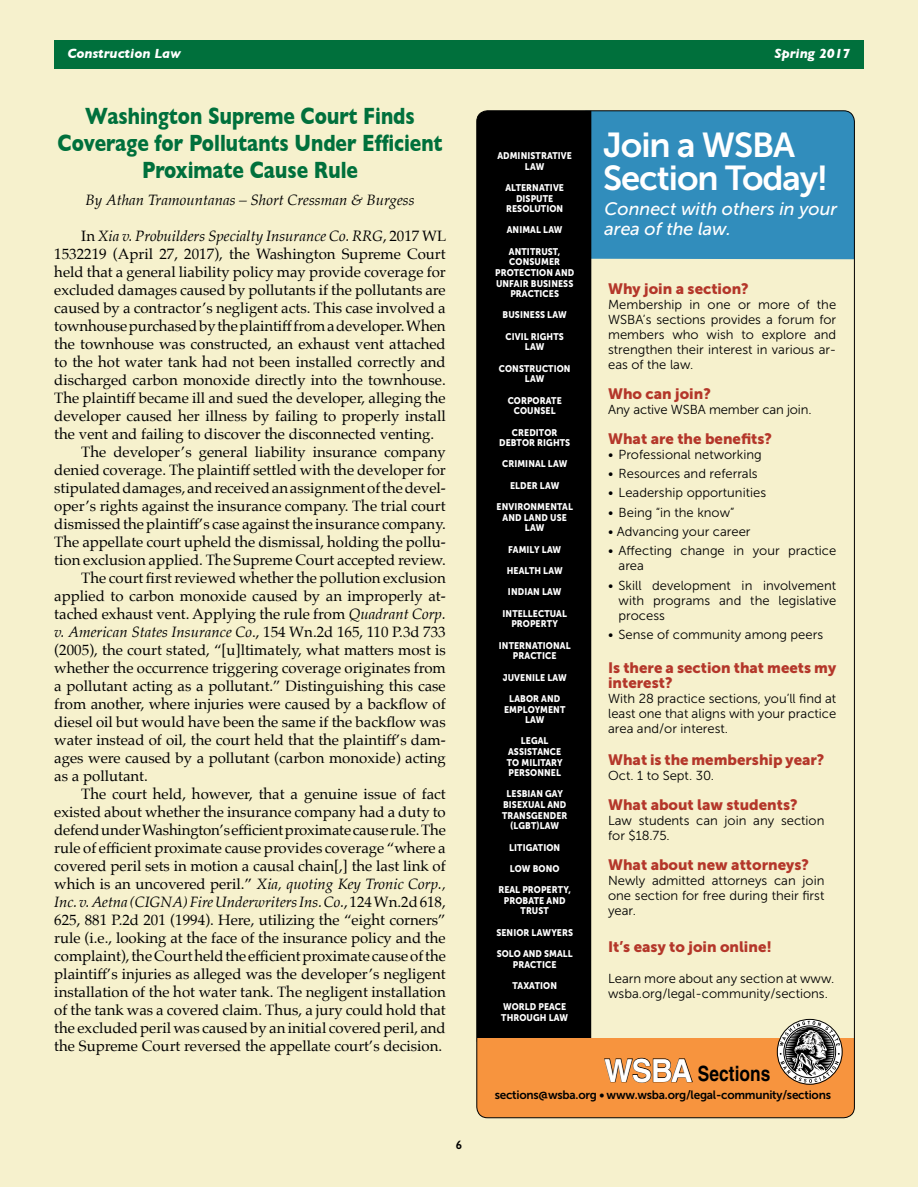
<style>
.page{position:relative;width:918px;height:1188px;background:#fff}
.page>*{position:absolute;margin:0;border:0;box-sizing:border-box;transform-origin:0 0}
.t1{font:34.5px/33px "Museo Sans 700";letter-spacing:-.03em;color:#fff}
.title_noline_col_brk{font:700 24px/27px "Gill Sans";color:#00703c;text-align:center;scale:.8 1}
.t2{font:700 21px "Helvetica LT Std";color:#000;scale:.83 1}
.t3{font:italic 18px/19.5px "Museo Sans 500";color:#fff}
.body{font:15px/18px "Palatino";color:#000;text-align:justify}
.bodywsp{font:15px/18px "Palatino";color:#000;text-align:justify}
.t4{font:15px/15px "Museo Sans 900";color:#b4372a}
.byline{font:italic 15px "Palatino";color:#000}
.t5{font:italic 700 13.5px "Gill Sans";color:#fff}
.t6{font:13.05px/15px "Museo Sans 300";color:#000;text-align:justify}
.t7{font:12px "Museo Sans 700";letter-spacing:-.02em;color:#000}
.t8{font:600 12px "Gill Sans";color:#000}
.t9{font:9.6px/10.5px "Museo Sans 900";letter-spacing:.01em;color:#fff;text-align:center;scale:.9 1}
.s1{font-style:italic}
.s2{font-size:31.65px;color:#fff}
</style>
<div class="page">
<div style="left:0;top:0;width:918px;height:1186px;background:#f6f1cd"></div>
<div style="left:54px;top:40px;width:810px;height:29px;background:#00703c"></div>
<div style="left:591px;top:112px;width:262px;height:147px;background:#318dbc"></div>
<div style="left:477px;top:111px;width:114px;height:931px;background:#000"></div>
<div style="left:477px;top:1038px;width:377px;height:80px;background:#f7943e"></div>
<svg style="left:604px;top:1058px;width:89px;height:25px"></svg>
<div style="left:777px;top:1019px;width:65px;height:65px;border:1px solid #000;border-radius:50%"></div>
<svg style="left:779px;top:1021px;width:61px;height:62px;background:#968f86"></svg>
<p class="t5" style="left:68px;top:46px;width:115px">Construction Law</p>
<p class="t5" style="left:774px;top:46px;width:78px">Spring 2017</p>
<p class="title_noline_col_brk" style="left:57px;top:103px;width:483px">Washington Supreme Court Finds<br>Coverage for Pollutants Under Efficient<br>Proximate Cause Rule</p>
<p class="byline" style="left:86px;top:188px;width:331px">By Athan Tramountanas – Short Cressman &amp; Burgess</p>
<p class="bodywsp" style="left:54px;top:227px;width:394px;text-indent:27px">In <span class="s1">Xia v. Probuilders Specialty Insurance Co. RRG</span>, 2017 WL 1532219 (April 27, 2017), the Washington Supreme Court held that a general liability policy may provide coverage for excluded damages caused by pollutants if the pollutants are caused by a contractor’s negligent acts. This case involved a townhouse purchased by the plaintiff from a developer. When the townhouse was constructed, an exhaust vent attached to the hot water tank had not been installed correctly and discharged carbon monoxide directly into the townhouse.<br>The plaintiff became ill and sued the developer, alleging the developer caused her illness by failing to properly install the vent and failing to discover the disconnected venting.</p>
<p class="body" style="left:54px;top:443px;width:393px;text-indent:27px">The developer’s general liability insurance company denied coverage. The plaintiff settled with the developer for stipulated damages, and received an assignment of the devel&shy;oper’s rights against the insurance company. The trial court dismissed the plaintiff’s case against the insurance company.<br>The appellate court upheld the dismissal, holding the pollu&shy;tion exclusion applied. The Supreme Court accepted review.</p>
<p class="body" style="left:54px;top:569px;width:393px;text-indent:27px">The court first reviewed whether the pollution exclusion applied to carbon monoxide caused by an improperly at&shy;tached exhaust vent. Applying the rule from <span class="s1">Quadrant Corp. v. American States Insurance Co</span>., 154 Wn.2d 165, 110 P.3d 733 (2005), the court stated, “[u]ltimately, what matters most is whether the occurrence triggering coverage originates from a pollutant acting as a pollutant.” Distinguishing this case from another, where injuries were caused by a backflow of diesel oil but would have been the same if the backflow was water instead of oil, the court held that the plaintiff’s dam&shy;ages were caused by a pollutant (carbon monoxide) acting as a pollutant.</p>
<p class="body" style="left:54px;top:785px;width:393px;text-indent:27px">The court held, however, that a genuine issue of fact existed about whether the insurance company had a duty to defend under Washington’s efficient proximate cause rule. The rule of efficient proximate cause provides coverage “where a covered peril sets in motion a causal chain[,] the last link of which is an uncovered peril.” <span class="s1">Xia, quoting Key Tronic Corp., Inc. v. Aetna (CIGNA) Fire Underwriters Ins. Co.</span>, 124 Wn.2d 618, 625, 881 P.2d 201 (1994). Here, utilizing the “eight corners” rule (i.e., looking at the face of the insurance policy and the complaint), the Court held the efficient proximate cause of the plaintiff’s injuries as alleged was the developer’s negligent installation of the hot water tank. The negligent installation of the tank was a covered claim. Thus, a jury could hold that the excluded peril was caused by an initial covered peril, and the Supreme Court reversed the appellate court’s decision.</p>
<p class="t8" style="left:456px;top:1137px;width:8px">6</p>
<p class="t9" style="left:497px;top:150px;width:84px">ADMINISTRATIVE<br>LAW</p>
<p class="t9" style="left:505px;top:182px;width:67px">ALTERNATIVE<br>DISPUTE<br>RESOLUTION</p>
<p class="t9" style="left:507px;top:225px;width:63px">ANIMAL LAW</p>
<p class="t9" style="left:495px;top:246px;width:89px">ANTITRUST,<br>CONSUMER<br>PROTECTION AND<br>UNFAIR BUSINESS<br>PRACTICES</p>
<p class="t9" style="left:503px;top:310px;width:73px">BUSINESS LAW</p>
<p class="t9" style="left:506px;top:331px;width:66px">CIVIL RIGHTS<br>LAW</p>
<p class="t9" style="left:499px;top:363px;width:81px">CONSTRUCTION<br>LAW</p>
<p class="t9" style="left:508px;top:395px;width:62px">CORPORATE<br>COUNSEL</p>
<p class="t9" style="left:499px;top:427px;width:81px">CREDITOR<br>DEBTOR RIGHTS</p>
<p class="t9" style="left:502px;top:459px;width:74px">CRIMINAL LAW</p>
<p class="t9" style="left:510px;top:480px;width:56px">ELDER LAW</p>
<p class="t9" style="left:497px;top:502px;width:86px">ENVIRONMENTAL<br>AND LAND USE<br>LAW</p>
<p class="t9" style="left:508px;top:544px;width:60px">FAMILY LAW</p>
<p class="t9" style="left:507px;top:565px;width:64px">HEALTH LAW</p>
<p class="t9" style="left:508px;top:587px;width:61px">INDIAN LAW</p>
<p class="t9" style="left:503px;top:608px;width:73px">INTELLECTUAL<br>PROPERTY</p>
<p class="t9" style="left:499px;top:640px;width:81px">INTERNATIONAL<br>PRACTICE</p>
<p class="t9" style="left:503px;top:672px;width:73px">JUVENILE LAW</p>
<p class="t9" style="left:504px;top:693px;width:69px">LABOR AND<br>EMPLOYMENT<br>LAW</p>
<p class="t9" style="left:507px;top:736px;width:64px">LEGAL<br>ASSISTANCE<br>TO MILITARY<br>PERSONNEL</p>
<p class="t9" style="left:502px;top:789px;width:74px">LESBIAN GAY<br>BISEXUAL AND<br>TRANSGENDER (LGBT)LAW</p>
<p class="t9" style="left:509px;top:842px;width:58px">LITIGATION</p>
<p class="t9" style="left:510px;top:863px;width:57px">LOW BONO</p>
<p class="t9" style="left:498px;top:885px;width:82px">REAL PROPERTY,<br>PROBATE AND<br>TRUST</p>
<p class="t9" style="left:496px;top:927px;width:87px">SENIOR LAWYERS</p>
<p class="t9" style="left:497px;top:948px;width:86px">SOLO AND SMALL<br>PRACTICE</p>
<p class="t9" style="left:512px;top:980px;width:51px">TAXATION</p>
<p class="t9" style="left:501px;top:1002px;width:76px;text-align:left">WORLD PEACE<br>THROUGH LAW</p>
<p class="t1" style="left:603px;top:128px;width:227px">Join a WSBA<br>Section Today!</p>
<p class="t3" style="left:605px;top:199px;width:234px">Connect with others in your area of the law.</p>
<p class="t4" style="left:608px;top:281px;width:142px">Why join a section?</p>
<p class="t6" style="left:608px;top:297px;width:230px">Membership in one or more of the WSBA’s sections provides a forum for members who wish to explore and strengthen their interest in various ar&shy;eas of the law.</p>
<p class="t4" style="left:608px;top:386px;width:104px">Who can join?</p>
<p class="t6" style="left:608px;top:402px;width:205px">Any active WSBA member can join.</p>
<p class="t4" style="left:608px;top:431px;width:166px">What are the benefits?</p>
<p class="t6" style="left:608px;top:447px;width:155px">• Professional networking</p>
<p class="t6" style="left:608px;top:466px;width:151px">• Resources and referrals</p>
<p class="t6" style="left:608px;top:485px;width:160px">• Leadership opportunities</p>
<p class="t6" style="left:608px;top:505px;width:128px">• Being “in the know”</p>
<p class="t6" style="left:608px;top:524px;width:144px">• Advancing your career</p>
<p class="t6" style="left:619px;top:543px;width:219px;text-indent:-11px">• Affecting change in your practice area</p>
<p class="t6" style="left:619px;top:578px;width:219px;text-indent:-11px">• Skill development in involvement with programs and the legislative process</p>
<p class="t6" style="left:608px;top:627px;width:217px">• Sense of community among peers</p>
<p class="t4" style="left:608px;top:661px;width:230px">Is there a section that meets my interest?</p>
<p class="t6" style="left:608px;top:691px;width:230px">With 28 practice sections, you’ll find at least one that aligns with your practice area and/or interest.</p>
<p class="t4" style="left:608px;top:752px;width:218px">What is the membership year?</p>
<p class="t6" style="left:608px;top:768px;width:108px">Oct. 1 to Sept. 30.</p>
<p class="t4" style="left:608px;top:797px;width:191px">What about law students?</p>
<p class="t6" style="left:608px;top:813px;width:218px">Law students can join any section for $18.75.</p>
<p class="t4" style="left:608px;top:857px;width:202px">What about new attorneys?</p>
<p class="t6" style="left:608px;top:873px;width:218px">Newly admitted attorneys can join one section for free during their first year.</p>
<p class="t4" style="left:608px;top:939px;width:165px">It’s easy to join online!</p>
<p class="t6" style="left:608px;top:972px;width:228px;line-height:14.5px">Learn more about any section at www. wsba.org/legal-community/sections.</p>
<p class="t2" style="left:604px;top:1061px;width:202px"><span class="s2">WSBA</span> Sections</p>
<p class="t7" style="left:495px;top:1089px;width:338px">sections@wsba.org • www.wsba.org/legal-community/sections</p>
</div>
